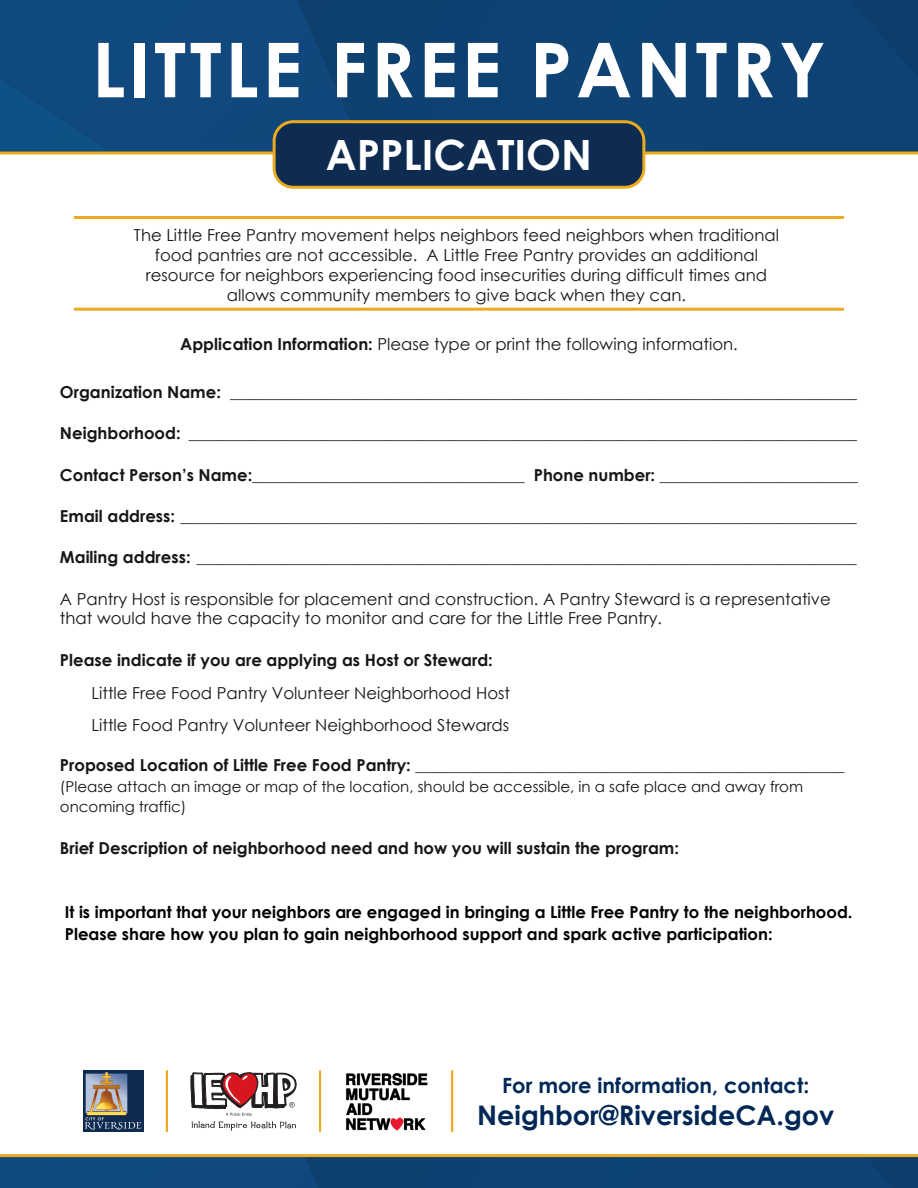
<style>
.page{position:relative;width:918px;height:1188px;background:#fff}
.page>*{position:absolute;margin:0;border:0;box-sizing:border-box;transform-origin:0 0}
.t1{font:700 75.75px "Century Gothic";letter-spacing:.05em;color:#fff}
.t2{font:700 41.7px "Century Gothic";color:#fff}
.t3{font:700 27px "Century Gothic";color:#002855}
.t4{font:700 21px "Century Gothic";color:#002855}
.List_Paragraph{font:700 16.5px/33.5px "Century Gothic";color:#161616}
.List_Paragraph-2{font:16.5px/19.8px "Century Gothic";color:#161616}
.t5{font:700 16.5px/22.5px "Century Gothic";color:#000}
.t6{font:15px/20.4px "Century Gothic";color:#161616}
.s1{font-weight:700}
.s2{font-weight:400}
</style>
<div class="page">
<hr style="left:74px;top:308px;width:770px;height:3px;background:#ecaa1f">
<hr style="left:74px;top:216px;width:770px;height:3px;background:#ecaa1f">
<svg style="left:190px;top:1072px;width:107px;height:59px"></svg>
<img style="left:346px;top:1073px;width:82px;height:58px">
<div style="left:83px;top:1070px;width:60px;height:62px;background:#0d2b51"></div>
<svg style="left:85px;top:1072px;width:56px;height:58px"></svg>
<div style="left:166px;top:1070px;width:2px;height:62px;border:2px solid #ecaa1f"></div>
<div style="left:319px;top:1070px;width:2px;height:62px;border:2px solid #ecaa1f"></div>
<div style="left:451px;top:1070px;width:2px;height:62px;border:2px solid #ecaa1f"></div>
<svg style="left:0;top:1157px;width:918px;height:31px;background:#0f4475"></svg>
<hr style="left:0;top:1154px;width:918px;height:3px;background:#ecaa1f">
<div style="left:0;top:0;width:292px;height:151px;background:#10497e"></div>
<svg style="left:292px;top:0;width:267px;height:120px;background:#0e4172"></svg>
<div style="left:559px;top:0;width:359px;height:151px;background:#0e4374"></div>
<svg style="left:837px;top:0;width:81px;height:91px;background:#0e4070"></svg>
<hr style="left:0;top:152px;width:918px;height:2px;background:#ecaa1f">
<div style="left:274px;top:122px;width:370px;height:65px;background:#0e2b51;border-radius:19px"></div>
<div style="left:273px;top:120px;width:372px;height:69px;border:3px solid #ecaa1f;border-radius:19px"></div>
<p class="t1" style="left:92px;top:12px;width:735px">LITTLE FREE PANTRY</p>
<p class="t2" style="left:326px;top:123px;width:268px">APPLICATION</p>
<p class="List_Paragraph-2" style="left:134px;top:225px;width:646px;text-align:center">The Little Free Pantry movement helps neighbors feed neighbors when traditional food pantries are not accessible. A Little Free Pantry provides an additional resource for neighbors experiencing food insecurities during difficult times and allows community members to give back when they can.</p>
<p class="List_Paragraph-2" style="left:180px;top:334px;width:559px"><span class="s1">Application Information:</span> Please type or print the following information.</p>
<p class="List_Paragraph" style="left:60px;top:374px;width:799px">Organization Name: ____________________________________________________________________________</p>
<p class="List_Paragraph" style="left:60px;top:416px;width:799px">Neighborhood: _________________________________________________________________________________</p>
<p class="List_Paragraph" style="left:60px;top:457px;width:799px">Contact Person’s Name:_________________________________ Phone number: ________________________</p>
<p class="List_Paragraph" style="left:60px;top:498px;width:798px">Email address: __________________________________________________________________________________</p>
<p class="List_Paragraph" style="left:60px;top:540px;width:798px">Mailing address: ________________________________________________________________________________</p>
<p class="List_Paragraph-2" style="left:60px;top:589px;width:772px">A Pantry Host is responsible for placement and construction. A Pantry Steward is a representative that would have the capacity to monitor and care for the Little Free Pantry.</p>
<p class="List_Paragraph" style="left:92px;top:642px;width:420px;text-indent:-32px">Please indicate if you are applying as Host or Steward:<br><span class="s2">Little Free Food Pantry Volunteer Neighborhood Host</span></p>
<p class="List_Paragraph-2" style="left:92px;top:715px;width:419px">Little Food Pantry Volunteer Neighborhood Stewards</p>
<p class="List_Paragraph" style="left:60px;top:747px;width:786px">Proposed Location of Little Free Food Pantry: ____________________________________________________</p>
<p class="t6" style="left:60px;top:776px;width:745px">(Please attach an image or map of the location, should be accessible, in a safe place and away from oncoming traffic)</p>
<p class="List_Paragraph" style="left:60px;top:831px;width:621px">Brief Description of neighborhood need and how you will sustain the program:</p>
<p class="t5" style="left:65px;top:900px;width:789px">It is important that your neighbors are engaged in bringing a Little Free Pantry to the neighborhood.<br>Please share how you plan to gain neighborhood support and spark active participation:</p>
<p class="t4" style="left:502px;top:1070px;width:309px">For more information, contact:</p>
<p class="t3" style="left:477px;top:1094px;width:358px">Neighbor@RiversideCA.gov</p>
</div>
